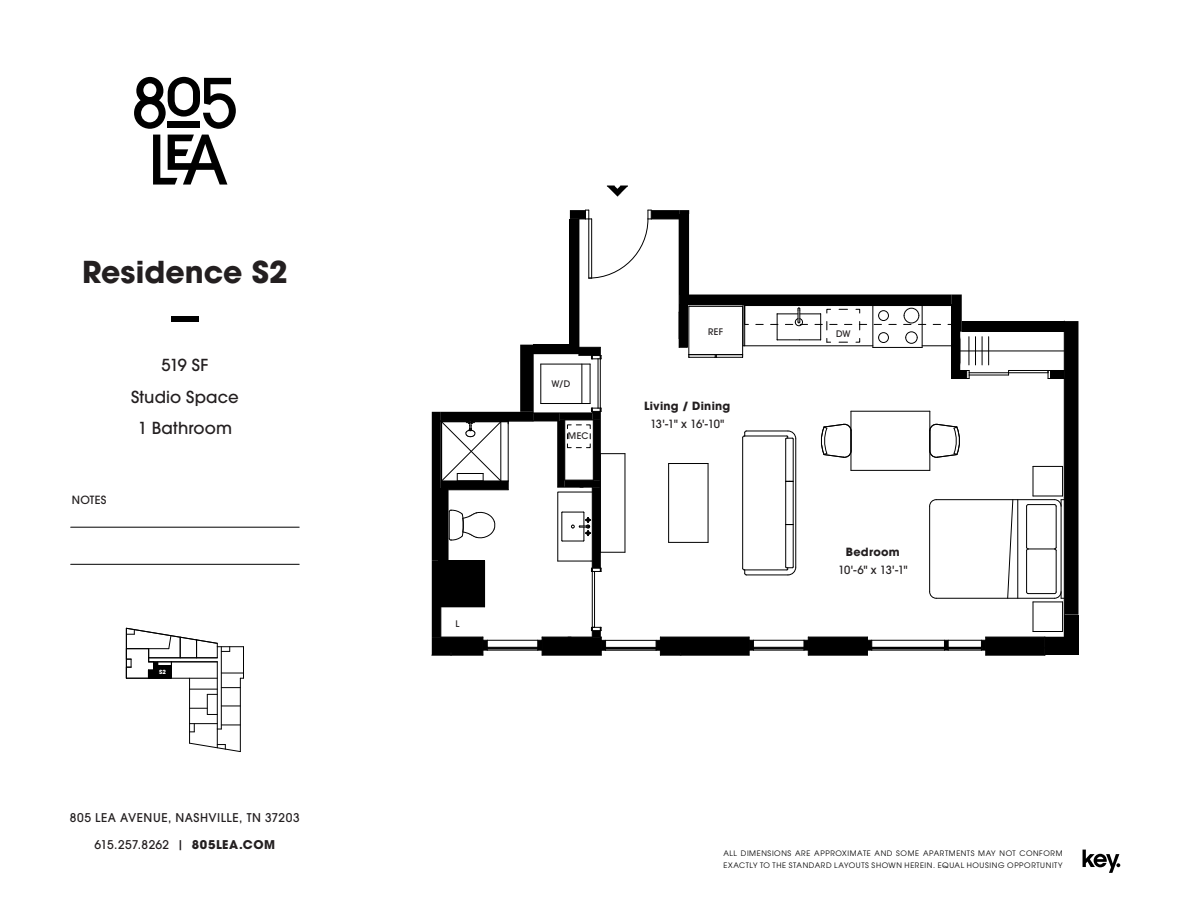
<style>
.page{position:relative;width:1188px;height:918px;background:#fff}
.page>*{position:absolute;margin:0;border:0;box-sizing:border-box;transform-origin:0 0}
.t1{font:700 30px "ITC Avant Garde Pro";color:#231f20}
.t2{font:500 16.5px/31.5px "ITC Avant Garde Pro";letter-spacing:.01em;color:#231f20;text-align:center}
.t3{font:500 12px "ITC Avant Garde Pro";letter-spacing:.035em;color:#231f20}
.t4{font:500 11.25px "ITC Avant Garde Pro";letter-spacing:-.02em;color:#231f20}
.t5{font:700 11.25px "ITC Avant Garde Pro";letter-spacing:.02em;color:#231f20}
.t6{font:500 9px "ITC Avant Garde Pro";letter-spacing:.03em;color:#231f20}
.t7{font:7.5px/12px "ITC Avant Garde Pro";letter-spacing:.08em;color:#000}
.t8{font:700 5.7px "ITC Avant Garde Pro";color:#fff}
.s1{font-weight:700}
</style>
<div class="page">
<svg style="left:134px;top:77px;width:102px;height:52px"></svg>
<svg style="left:153px;top:135px;width:74px;height:50px"></svg>
<div style="left:171px;top:316px;width:28px;height:6px;background:#000"></div>
<svg style="left:1083px;top:850px;width:37px;height:23px"></svg>
<hr style="left:71px;top:527px;width:228px;height:1px;background:#000">
<hr style="left:71px;top:564px;width:228px;height:1px;background:#000">
<div style="left:679px;top:214px;width:10px;height:81px;background:#000"></div>
<div style="left:570px;top:219px;width:9px;height:135px;background:#000"></div>
<hr style="left:579px;top:219px;width:1px;height:128px;background:#000">
<svg style="left:570px;top:210px;width:119px;height:69px"></svg>
<svg style="left:432px;top:295px;width:646px;height:361px"></svg>
<svg style="left:190px;top:687px;width:50px;height:28px"></svg>
<hr style="left:221px;top:647px;width:1px;height:82px;background:#000">
<hr style="left:189px;top:678px;width:1px;height:65px;background:#000">
<svg style="left:189px;top:723px;width:51px;height:29px"></svg>
<hr style="left:240px;top:678px;width:1px;height:74px;background:#000">
<hr style="left:217px;top:662px;width:1px;height:67px;background:#000">
<svg style="left:126px;top:628px;width:118px;height:51px"></svg>
<div style="left:148px;top:670px;width:23px;height:8px;background:#000"></div>
<div style="left:154px;top:665px;width:18px;height:9px;background:#000"></div>
<hr style="left:154px;top:662px;width:4px;height:11px;background:#000">
<svg style="left:607px;top:186px;width:21px;height:11px"></svg>
<h1 class="t1" style="left:82px;top:252px;width:207px">Residence S2</h1>
<h3 class="t4" style="left:72px;top:493px;width:36px">NOTES</h3>
<h2 class="t2" style="left:131px;top:349px;width:109px">519 SF<br>Studio Space<br>1 Bathroom</h2>
<p class="t8" style="left:159px;top:668px;width:8px">S2</p>
<h3 class="t3" style="left:70px;top:810px;width:231px">805 LEA AVENUE, NASHVILLE, TN 37203</h3>
<h3 class="t3" style="left:94px;top:837px;width:182px">615.257.8262 | <span class="s1">805LEA.COM</span></h3>
<p class="t6" style="left:455px;top:618px;width:5px">L</p>
<p class="t6" style="left:552px;top:378px;width:20px">W/D</p>
<p class="t6" style="left:568px;top:430px;width:22px">MEC</p>
<p class="t6" style="left:708px;top:326px;width:16px">REF</p>
<h3 class="t5" style="left:644px;top:398px;width:88px">Living / Dining</h3>
<h3 class="t4" style="left:650px;top:416px;width:76px">13'-1" x 16'-10"</h3>
<p class="t6" style="left:836px;top:328px;width:16px">DW</p>
<h3 class="t5" style="left:846px;top:545px;width:55px">Bedroom</h3>
<h3 class="t4" style="left:838px;top:563px;width:71px">10'-6" x 13'-1"</h3>
<p class="t7" style="left:723px;top:847px;width:341px">ALL DIMENSIONS ARE APPROXIMATE AND SOME APARTMENTS MAY NOT CONFORM<br>EXACTLY TO THE STANDARD LAYOUTS SHOWN HEREIN. EQUAL HOUSING OPPORTUNITY</p>
</div>
